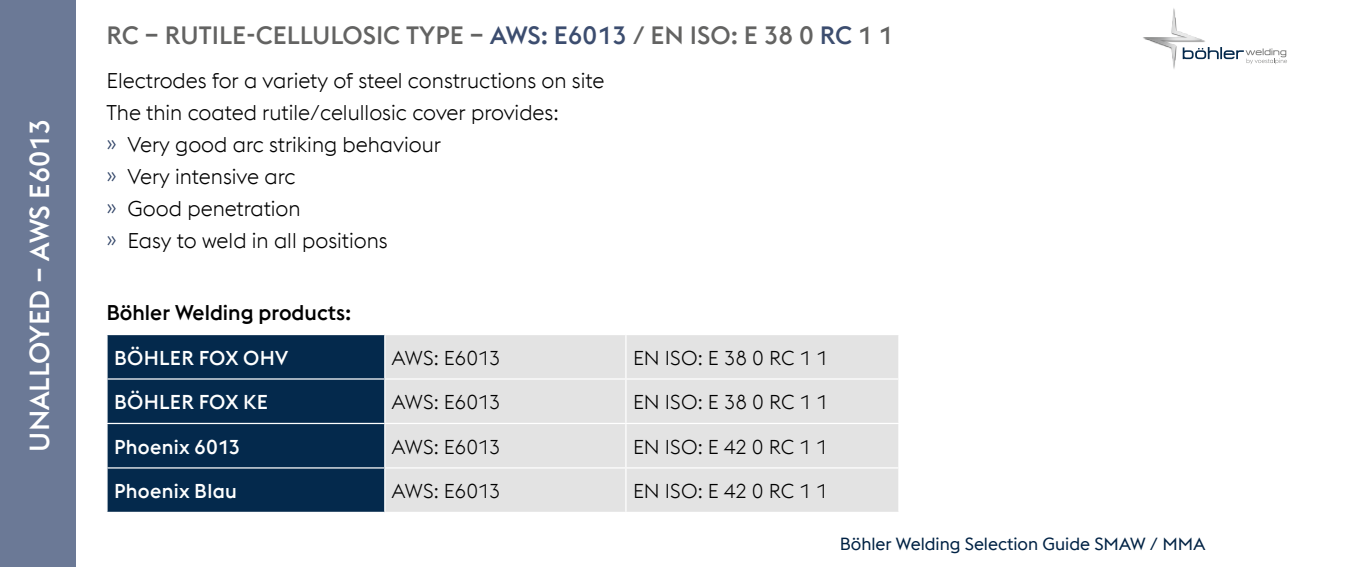
<style>
.page{position:relative;width:1347px;height:567px;background:#fff}
.page>*{position:absolute;margin:0;border:0;box-sizing:border-box;transform-origin:0 0}
.t1{font:500 27.5px "voestalpine";color:#fff}
.t2{font:500 25px "voestalpine";color:#636362}
.t3{font:300 21.25px/32px "voestalpine";color:#000}
.t4{font:500 21.25px "voestalpine";color:#000}
.t5{font:300 20px "voestalpine";letter-spacing:-.005em;color:#000}
.t6{font:500 20px "voestalpine";letter-spacing:.015em;color:#fff}
.t7{font:17.5px "voestalpine";color:#024}
.s1{color:#3c4d6f}
.s2{color:#324568}
</style>
<div class="page">
<div style="left:0;top:0;width:76px;height:567px;background:#6b7996"></div>
<img style="left:1143px;top:8px;width:62px;height:61px">
<svg style="left:1182px;top:47px;width:105px;height:17px"></svg>
<div style="left:108px;top:335px;width:276px;height:177px;background:#04294c"></div>
<div style="left:385px;top:335px;width:513px;height:177px;background:#e3e3e3"></div>
<hr style="left:625px;top:335px;width:1px;height:43px;background:#fff">
<hr style="left:106px;top:378px;width:279px;height:2px;background:#fff">
<hr style="left:385px;top:378px;width:241px;height:2px;background:#fff">
<hr style="left:626px;top:378px;width:273px;height:2px;background:#fff">
<hr style="left:625px;top:380px;width:1px;height:43px;background:#fff">
<hr style="left:106px;top:423px;width:279px;height:1px;background:#fff">
<hr style="left:385px;top:423px;width:241px;height:1px;background:#fff">
<hr style="left:626px;top:423px;width:273px;height:1px;background:#fff">
<hr style="left:625px;top:424px;width:1px;height:43px;background:#fff">
<hr style="left:625px;top:469px;width:1px;height:43px;background:#fff">
<hr style="left:106px;top:467px;width:279px;height:2px;background:#fff">
<hr style="left:385px;top:467px;width:241px;height:2px;background:#fff">
<hr style="left:626px;top:467px;width:273px;height:2px;background:#fff">
<p class="t1" style="left:23px;top:451px;width:335px;rotate:-90deg">u nalloyed – AWS E6013</p>
<p class="t2" style="left:106px;top:20px;width:788px">RC – RUTILE-CELLULOSIC TYPE – <span class="s1">AWS: E6013</span> / EN ISO: E 38 0 <span class="s1">RC</span> 1 1</p>
<p class="t3" style="left:106px;top:65px;width:499px">Electrodes for a variety of steel constructions on site The thin coated rutile/celullosic cover provides:<br><span class="s2">»</span> Very good arc striking behaviour<br><span class="s2">»</span> Very intensive arc<br><span class="s2">»</span> Good penetration<br><span class="s2">»</span> Easy to weld in all positions</p>
<p class="t4" style="left:106px;top:299px;width:247px">Böhler Welding products:</p>
<p class="t6" style="left:114px;top:346px;width:176px">BÖHLER FOX OHV</p>
<p class="t5" style="left:392px;top:346px;width:110px">AWS: E6013</p>
<p class="t5" style="left:633px;top:346px;width:196px">EN ISO: E 38 0 RC 1 1</p>
<p class="t6" style="left:114px;top:390px;width:155px">BÖHLER FOX KE</p>
<p class="t5" style="left:392px;top:391px;width:110px">AWS: E6013</p>
<p class="t5" style="left:633px;top:391px;width:196px">EN ISO: E 38 0 RC 1 1</p>
<p class="t6" style="left:114px;top:435px;width:128px">Phoenix 6013</p>
<p class="t5" style="left:392px;top:435px;width:110px">AWS: E6013</p>
<p class="t5" style="left:633px;top:435px;width:196px">EN ISO: E 42 0 RC 1 1</p>
<p class="t6" style="left:114px;top:479px;width:124px">Phoenix Blau</p>
<p class="t5" style="left:392px;top:480px;width:110px">AWS: E6013</p>
<p class="t5" style="left:633px;top:480px;width:196px">EN ISO: E 42 0 RC 1 1</p>
<p class="t7" style="left:839px;top:534px;width:367px">Böhler Welding Selection Guide SMAW / MMA</p>
</div>
